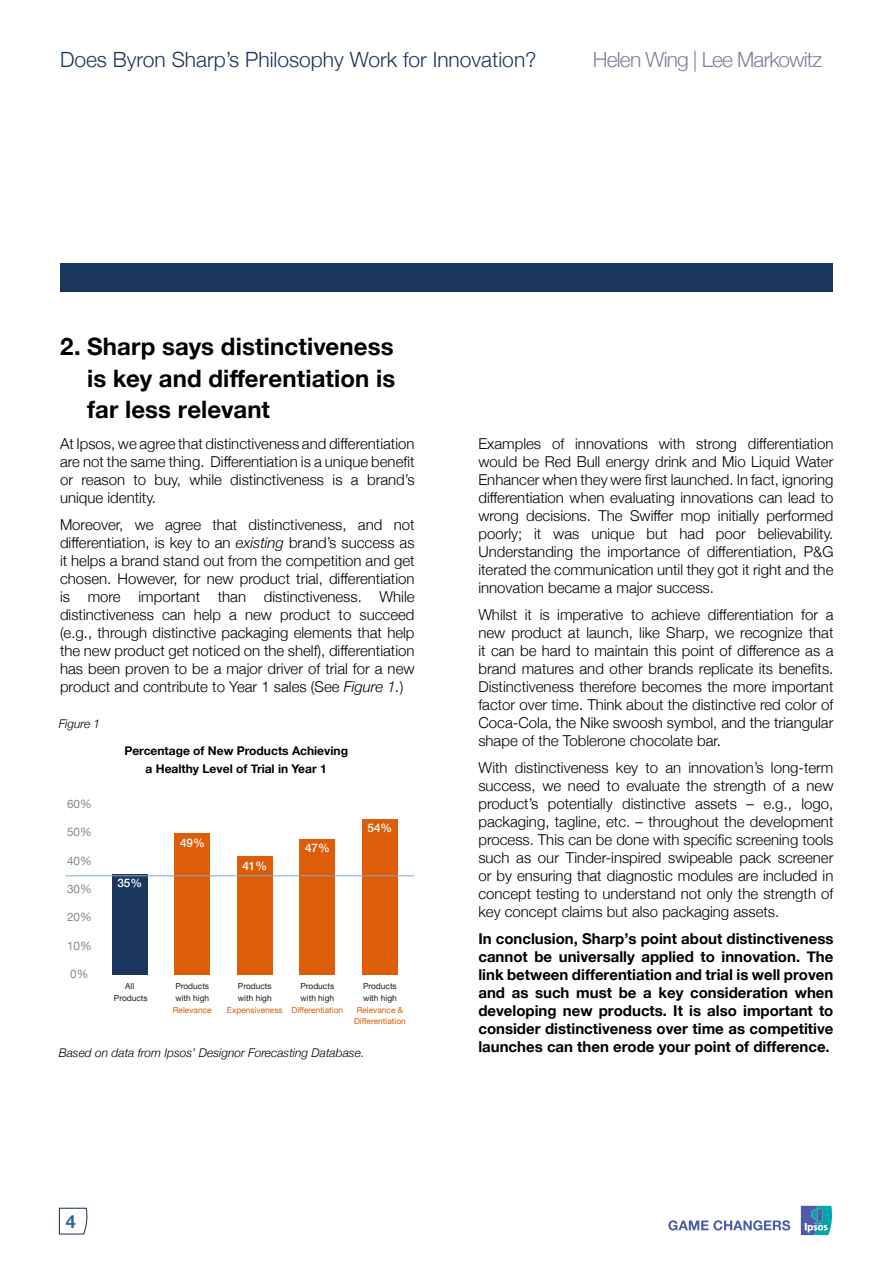
<style>
.page{position:relative;width:893px;height:1263px;background:#fff}
.page>*{position:absolute;margin:0;border:0;box-sizing:border-box;transform-origin:0 0}
.t1{font:700 24px/31.5px "Helvetica Neue";letter-spacing:.005em;color:#000;text-align:justify}
.t2{font:300 21px "Helvetica Neue";color:#1b365c}
.t3{font:300 21px "Helvetica Neue";letter-spacing:-.04em;color:#80829e}
.t4{font:700 18px "Helvetica Neue";color:#34669a}
.t5{font:300 15px/18px "Helvetica Neue";color:#000;text-align:justify}
.t6{font:700 15px/18px "Helvetica Neue";color:#000;text-align:justify}
.t7{font:700 12px/18px "Helvetica Neue";color:#000;text-align:center}
.t8{font:italic 300 12px "Helvetica Neue";color:#000}
.t9{font:11.7px "Helvetica Neue";color:#85888c}
.t10{font:500 11.7px "Helvetica Neue";color:#fff}
.t11{font:8.4px/11.7px "Helvetica Neue";color:#1d1d1b}
.t12{font:8.4px/11.7px "Helvetica Neue";color:#dd5d09;text-align:center}
.s1{font-style:italic}
</style>
<div class="page">
<div style="left:60px;top:264px;width:773px;height:28px;background:#1b365c"></div>
<svg style="left:58px;top:1207px;width:30px;height:28px"></svg>
<svg style="left:801px;top:1206px;width:31px;height:29px"></svg>
<svg style="left:668px;top:1220px;width:122px;height:10px"></svg>
<div style="left:362px;top:819px;width:36px;height:156px;background:#dd5d09"></div>
<div style="left:300px;top:839px;width:35px;height:136px;background:#dd5d09"></div>
<div style="left:237px;top:856px;width:36px;height:119px;background:#dd5d09"></div>
<div style="left:174px;top:833px;width:36px;height:142px;background:#dd5d09"></div>
<div style="left:112px;top:874px;width:36px;height:101px;background:#1a365c"></div>
<hr style="left:66px;top:875px;width:348px;height:1px;background:#7badc7">
<h2 class="t2" style="left:60px;top:42px;width:478px">Does Byron Sharp’s Philosophy Work for Innovation?</h2>
<h2 class="t3" style="left:593px;top:42px;width:231px">Helen Wing | Lee Markowitz</h2>
<h1 class="t1" style="left:87px;top:332px;width:310px;text-indent:-27px">2. Sharp says distinctiveness is key and differentiation is far less relevant</h1>
<p class="t5" style="left:60px;top:434px;width:356px">At Ipsos, we agree that distinctiveness and differentiation are not the same thing. Differentiation is a unique benefit or reason to buy, while distinctiveness is a brand’s unique identity.</p>
<p class="t5" style="left:60px;top:515px;width:356px">Moreover, we agree that distinctiveness, and not differentiation, is key to an <span class="s1">existing</span> brand’s success as it helps a brand stand out from the competition and get chosen. However, for new product trial, differentiation is more important than distinctiveness. While distinctiveness can help a new product to succeed (e.g., through distinctive packaging elements that help the new product get noticed on the shelf), differentiation has been proven to be a major driver of trial for a new product and contribute to Year 1 sales (See <span class="s1">Figure 1.</span>)</p>
<p class="t8" style="left:59px;top:715px;width:43px">Figure 1</p>
<p class="t9" style="left:67px;top:795px;width:26px">60%</p>
<p class="t9" style="left:67px;top:823px;width:26px">50%</p>
<p class="t9" style="left:67px;top:852px;width:26px">40%</p>
<p class="t9" style="left:67px;top:880px;width:26px">30%</p>
<p class="t9" style="left:67px;top:909px;width:26px">20%</p>
<p class="t9" style="left:67px;top:937px;width:26px">10%</p>
<p class="t9" style="left:70px;top:966px;width:20px">0%</p>
<p class="t7" style="left:124px;top:742px;width:225px">Percentage of New Products Achieving a Healthy Level of Trial in Year 1</p>
<p class="t10" style="left:117px;top:873px;width:26px">35%</p>
<p class="t10" style="left:180px;top:833px;width:26px">49%</p>
<p class="t10" style="left:242px;top:857px;width:26px">41%</p>
<p class="t10" style="left:305px;top:838px;width:26px">47%</p>
<p class="t10" style="left:368px;top:818px;width:26px">54%</p>
<p class="t11" style="left:114px;top:981px;width:35px;text-align:center">All<br>Products</p>
<p class="t11" style="left:175px;top:981px;width:35px">Products with high</p>
<p class="t12" style="left:173px;top:1004px;width:40px">Relevance</p>
<p class="t11" style="left:238px;top:981px;width:35px">Products with high</p>
<p class="t12" style="left:227px;top:1004px;width:57px">Expensiveness</p>
<p class="t11" style="left:300px;top:981px;width:35px">Products with high</p>
<p class="t12" style="left:292px;top:1004px;width:53px">Differentiation</p>
<p class="t11" style="left:363px;top:981px;width:35px">Products with high</p>
<p class="t12" style="left:354px;top:1004px;width:53px">Relevance &amp;<br>Differentiation</p>
<p class="t8" style="left:59px;top:1043px;width:307px">Based on data from Ipsos’ Designor Forecasting Database.</p>
<p class="t4" style="left:66px;top:1207px;width:12px">4</p>
<p class="t5" style="left:478px;top:434px;width:357px">Examples of innovations with strong differentiation would be Red Bull energy drink and Mio Liquid Water Enhancer when they were first launched. In fact, ignoring differentiation when evaluating innovations can lead to wrong decisions. The Swiffer mop initially performed poorly; it was unique but had poor believability.<br>Understanding the importance of differentiation, P&amp;G iterated the communication until they got it right and the innovation became a major success.</p>
<p class="t5" style="left:478px;top:605px;width:357px">Whilst it is imperative to achieve differentiation for a new product at launch, like Sharp, we recognize that it can be hard to maintain this point of difference as a brand matures and other brands replicate its benefits.<br>Distinctiveness therefore becomes the more important factor over time. Think about the distinctive red color of Coca-Cola, the Nike swoosh symbol, and the triangular shape of the Toblerone chocolate bar.</p>
<p class="t5" style="left:478px;top:758px;width:357px">With distinctiveness key to an innovation’s long-term success, we need to evaluate the strength of a new product’s potentially distinctive assets – e.g., logo, packaging, tagline, etc. – throughout the development process. This can be done with specific screening tools such as our Tinder-inspired swipeable pack screener or by ensuring that diagnostic modules are included in concept testing to understand not only the strength of key concept claims but also packaging assets.</p>
<p class="t6" style="left:478px;top:930px;width:357px">In conclusion, Sharp’s point about distinctiveness cannot be universally applied to innovation. The link between differentiation and trial is well proven and as such must be a key consideration when developing new products. It is also important to consider distinctiveness over time as competitive launches can then erode your point of difference.</p>
</div>
